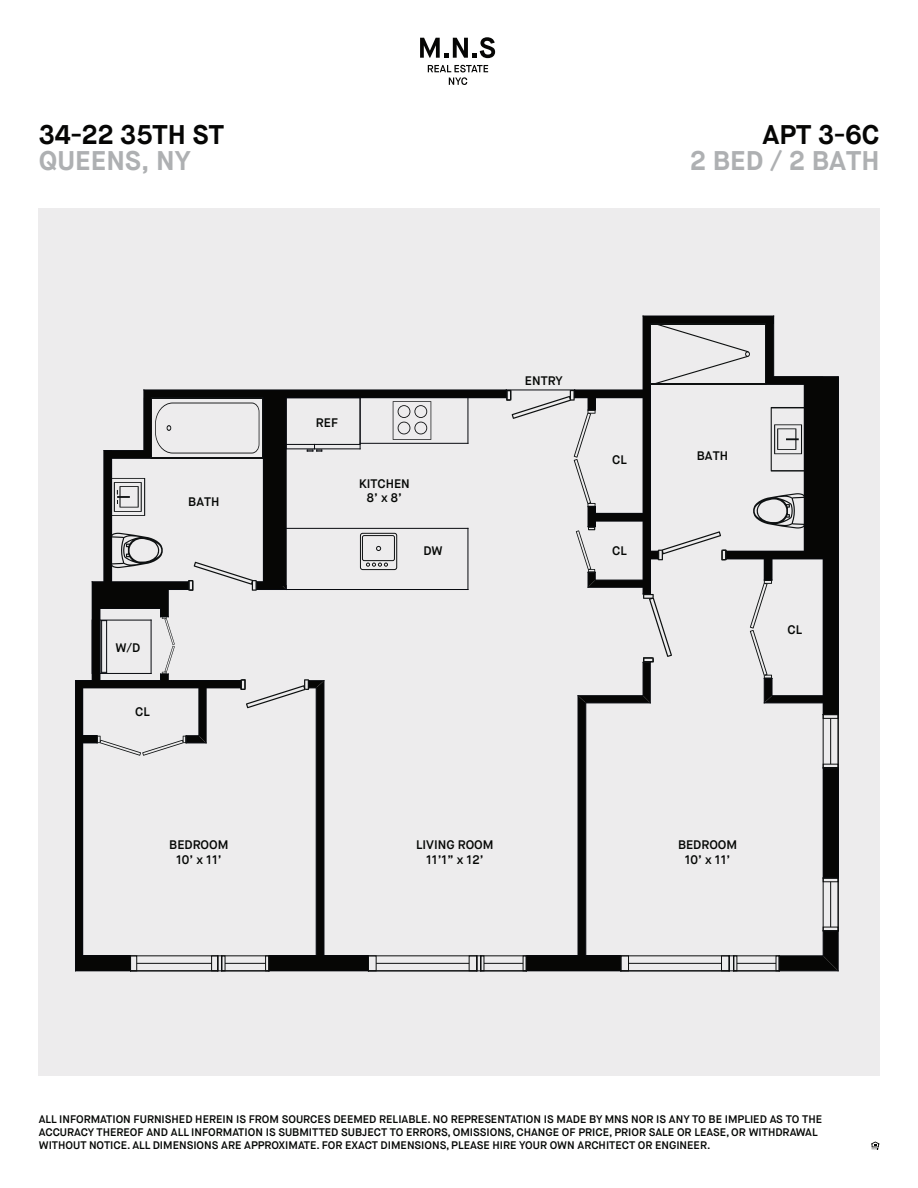
<style>
.page{position:relative;width:918px;height:1188px;background:#fff}
.page>*{position:absolute;margin:0;border:0;box-sizing:border-box;transform-origin:0 0}
.t1{font:700 27px "Maison Neue";color:#aeb0b2}
.t2{font:700 27px "Maison Neue";color:#060605}
.t3{font:600 12.45px/14.9px "Maison Neue";color:#050705;text-align:center}
.t4{font:600 10.95px/13.2px "Maison Neue";color:#050705}
</style>
<div class="page">
<svg style="left:871px;top:1142px;width:8px;height:8px"></svg>
<div style="left:38px;top:209px;width:842px;height:867px;background:#edeced"></div>
<svg style="left:420px;top:37px;width:75px;height:21px"></svg>
<svg style="left:428px;top:65px;width:60px;height:20px"></svg>
<div style="left:650px;top:316px;width:124px;height:8px;background:#060605"></div>
<div style="left:269px;top:956px;width:99px;height:15px;background:#060605"></div>
<hr style="left:324px;top:956px;width:44px;height:1px;background:#07090e">
<hr style="left:269px;top:971px;width:99px;height:1px;background:#07090e">
<hr style="left:779px;top:971px;width:59px;height:1px;background:#07090e">
<hr style="left:368px;top:971px;width:109px;height:1px;background:#07090e">
<svg style="left:477px;top:956px;width:4px;height:16px"></svg>
<hr style="left:481px;top:971px;width:45px;height:1px;background:#07090e">
<hr style="left:734px;top:971px;width:45px;height:1px;background:#07090e">
<div style="left:823px;top:768px;width:15px;height:110px;background:#060605"></div>
<div style="left:823px;top:377px;width:15px;height:338px;background:#060605"></div>
<hr style="left:838px;top:931px;width:1px;height:40px;background:#07090e">
<hr style="left:823px;top:768px;width:1px;height:110px;background:#07090e">
<hr style="left:838px;top:768px;width:1px;height:110px;background:#07090e">
<hr style="left:838px;top:377px;width:1px;height:338px;background:#07090e">
<svg style="left:779px;top:931px;width:59px;height:40px"></svg>
<hr style="left:838px;top:878px;width:1px;height:53px;background:#07090e">
<hr style="left:838px;top:715px;width:1px;height:53px;background:#07090e">
<div style="left:643px;top:316px;width:7px;height:278px;background:#060605"></div>
<hr style="left:650px;top:324px;width:1px;height:227px;background:#07090e">
<hr style="left:643px;top:316px;width:1px;height:74px;background:#07090e">
<div style="left:144px;top:390px;width:362px;height:8px;background:#060605"></div>
<hr style="left:144px;top:390px;width:362px;height:1px;background:#07090e">
<hr style="left:286px;top:397px;width:220px;height:1px;background:#07090e">
<hr style="left:324px;top:681px;width:1px;height:275px;background:#07090e">
<hr style="left:144px;top:390px;width:1px;height:61px;background:#07090e">
<div style="left:726px;top:551px;width:97px;height:8px;background:#060605"></div>
<hr style="left:726px;top:559px;width:38px;height:1px;background:#07090e">
<hr style="left:726px;top:551px;width:78px;height:1px;background:#07090e">
<hr style="left:643px;top:316px;width:131px;height:1px;background:#07090e">
<hr style="left:774px;top:376px;width:64px;height:1px;background:#07090e">
<svg style="left:766px;top:316px;width:57px;height:69px"></svg>
<div style="left:804px;top:384px;width:7px;height:167px;background:#060605"></div>
<hr style="left:804px;top:384px;width:1px;height:167px;background:#07090e">
<hr style="left:468px;top:528px;width:1px;height:62px;background:#07090e">
<hr style="left:286px;top:589px;width:182px;height:1px;background:#07090e">
<hr style="left:286px;top:528px;width:182px;height:1px;background:#07090e">
<hr style="left:468px;top:398px;width:1px;height:45px;background:#07090e">
<hr style="left:360px;top:443px;width:108px;height:1px;background:#07090e">
<hr style="left:286px;top:449px;width:74px;height:1px;background:#07090e">
<hr style="left:360px;top:398px;width:1px;height:51px;background:#07090e">
<hr style="left:286px;top:444px;width:74px;height:1px;background:#07090e">
<div style="left:823px;top:764px;width:15px;height:4px;border:1px solid #0c0e0e"></div>
<div style="left:823px;top:714px;width:15px;height:5px;border:1px solid #0c0e0e"></div>
<hr style="left:830px;top:718px;width:1px;height:46px;background:#0c0e0e">
<div style="left:823px;top:927px;width:15px;height:4px;border:1px solid #0c0e0e"></div>
<div style="left:823px;top:878px;width:15px;height:4px;border:1px solid #0c0e0e"></div>
<hr style="left:830px;top:882px;width:1px;height:45px;background:#0c0e0e">
<div style="left:733px;top:956px;width:46px;height:15px;border:1px solid #0c0e0e"></div>
<hr style="left:737px;top:963px;width:39px;height:1px;background:#0c0e0e">
<div style="left:368px;top:956px;width:109px;height:15px;border:1px solid #0c0e0e"></div>
<div style="left:368px;top:956px;width:8px;height:15px;border:1px solid #0c0e0e"></div>
<div style="left:469px;top:956px;width:8px;height:15px;border:1px solid #0c0e0e"></div>
<hr style="left:376px;top:963px;width:93px;height:1px;background:#0c0e0e">
<div style="left:481px;top:956px;width:46px;height:15px;border:1px solid #0c0e0e"></div>
<hr style="left:484px;top:963px;width:39px;height:1px;background:#0c0e0e">
<svg style="left:753px;top:493px;width:51px;height:36px"></svg>
<svg style="left:771px;top:407px;width:33px;height:65px"></svg>
<hr style="left:651px;top:324px;width:114px;height:1px;background:#0d1010">
<hr style="left:651px;top:383px;width:114px;height:1px;background:#0d1010">
<hr style="left:650px;top:324px;width:1px;height:60px;background:#0d1010">
<hr style="left:765px;top:324px;width:1px;height:60px;background:#0d1010">
<svg style="left:655px;top:325px;width:95px;height:58px"></svg>
<svg style="left:393px;top:401px;width:38px;height:39px"></svg>
<svg style="left:360px;top:533px;width:37px;height:37px"></svg>
<div style="left:808px;top:381px;width:20px;height:174px;background:#060605"></div>
<svg style="left:750px;top:559px;width:88px;height:156px"></svg>
<svg style="left:506px;top:390px;width:228px;height:582px"></svg>
<svg style="left:75px;top:397px;width:249px;height:575px"></svg>
<h1 class="t2" style="left:39px;top:117px;width:187px">34-22 35TH ST</h1>
<h1 class="t1" style="left:39px;top:143px;width:154px">QUEENS, NY</h1>
<p class="t3" style="left:188px;top:494px;width:33px">BATH</p>
<p class="t3" style="left:115px;top:641px;width:26px">W/D</p>
<p class="t3" style="left:135px;top:705px;width:16px">CL</p>
<p class="t3" style="left:316px;top:415px;width:24px">REF</p>
<p class="t3" style="left:359px;top:476px;width:52px">KITCHEN<br>8’ x 8’</p>
<p class="t3" style="left:423px;top:544px;width:21px">DW</p>
<h1 class="t2" style="left:763px;top:117px;width:119px">APT 3-6C</h1>
<h1 class="t1" style="left:690px;top:144px;width:191px">2 BED / 2 BATH</h1>
<p class="t3" style="left:525px;top:373px;width:39px">ENTRY</p>
<p class="t3" style="left:612px;top:452px;width:16px">CL</p>
<p class="t3" style="left:612px;top:543px;width:16px">CL</p>
<p class="t3" style="left:697px;top:449px;width:33px">BATH</p>
<p class="t3" style="left:788px;top:622px;width:16px">CL</p>
<p class="t3" style="left:169px;top:838px;width:61px">BEDROOM<br>10’ x 11’</p>
<p class="t3" style="left:678px;top:838px;width:61px">BEDROOM<br>10’ x 11’</p>
<p class="t3" style="left:416px;top:838px;width:79px">LIVING ROOM<br>11’1” x 12’</p>
<p class="t4" style="left:39px;top:1113px;width:785px">ALL INFORMATION FURNISHED HEREIN IS FROM SOURCES DEEMED RELIABLE. NO REPRESENTATION IS MADE BY MNS NOR IS ANY TO BE IMPLIED AS TO THE<br>ACCURACY THEREOF AND ALL INFORMATION IS SUBMITTED SUBJECT TO ERRORS, OMISSIONS, CHANGE OF PRICE, PRIOR SALE OR LEASE, OR WITHDRAWAL<br>WITHOUT NOTICE. ALL DIMENSIONS ARE APPROXIMATE. FOR EXACT DIMENSIONS, PLEASE HIRE YOUR OWN ARCHITECT OR ENGINEER.</p>
</div>
